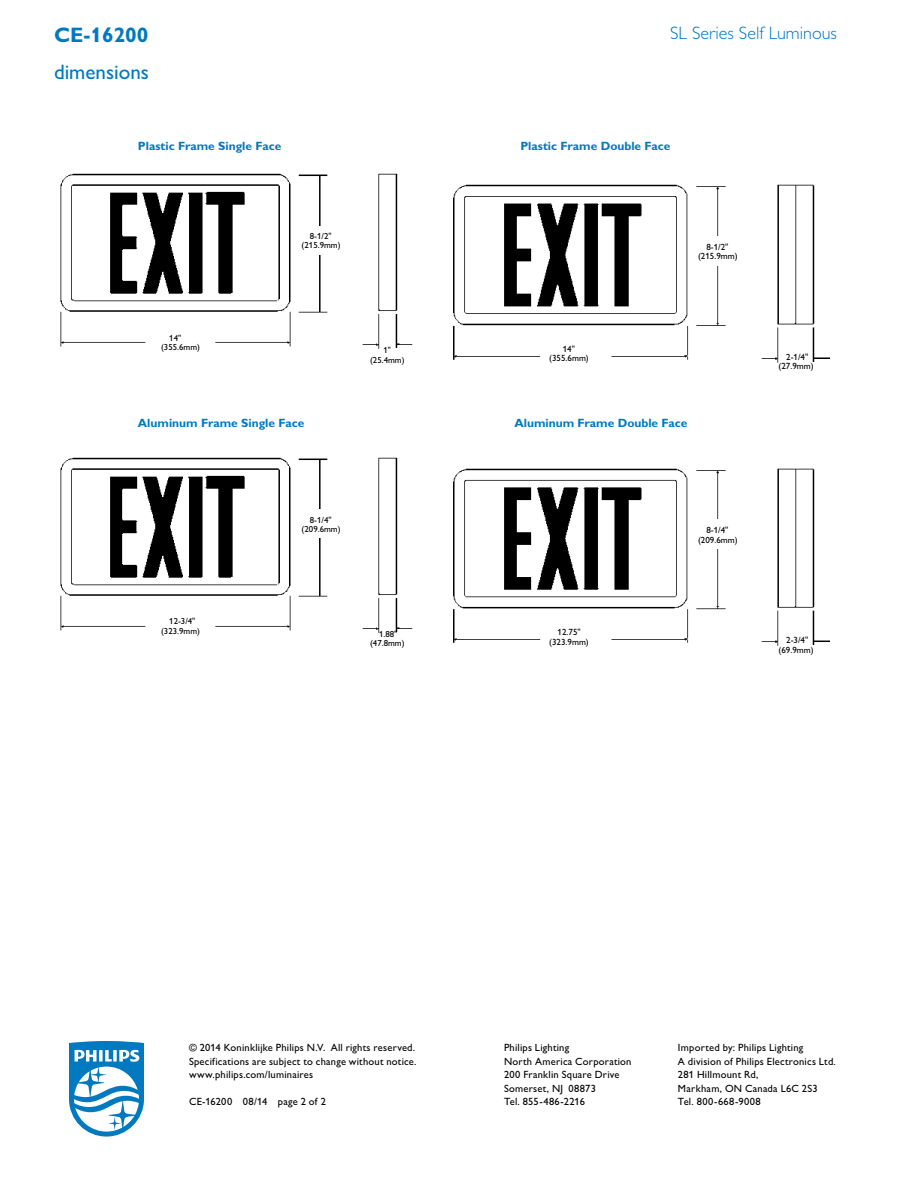
<style>
.page{position:relative;width:918px;height:1188px;background:#fff}
.page>*{position:absolute;margin:0;border:0;box-sizing:border-box;transform-origin:0 0}
.t1{font:21px "Gill Sans Alt One";color:#0079c1}
.t2{font:700 21px "Gill Sans Alt One";color:#0079c1}
.t3{font:300 18px "Gill Sans Alt One";color:#0079c1}
.t4{font:700 12px "Gill Sans Alt One";color:#0079c1}
.t5{font:10.5px/13.5px "Gill Sans Alt One";letter-spacing:.02em;color:#000}
.t6{font:9px/9.4px "Gill Alt One";color:#000;text-align:center}
.t7{font:8.85px/9.3px "Gill Alt One";color:#000;text-align:center}
</style>
<div class="page">
<img style="left:60px;top:173px;width:353px;height:176px">
<div style="left:309px;top:226px;width:23px;height:29px;background:#fff"></div>
<div style="left:168px;top:328px;width:23px;height:28px;background:#fff"></div>
<div style="left:381px;top:333px;width:14px;height:29px;background:#fff"></div>
<img style="left:453px;top:184px;width:377px;height:179px">
<div style="left:705px;top:236px;width:24px;height:30px;background:#fff"></div>
<div style="left:562px;top:338px;width:23px;height:30px;background:#fff"></div>
<div style="left:779px;top:347px;width:23px;height:29px;background:#fff"></div>
<img style="left:60px;top:457px;width:353px;height:176px">
<div style="left:309px;top:510px;width:23px;height:28px;background:#fff"></div>
<div style="left:168px;top:611px;width:23px;height:29px;background:#fff"></div>
<div style="left:381px;top:616px;width:14px;height:29px;background:#fff"></div>
<img style="left:453px;top:468px;width:377px;height:178px">
<div style="left:705px;top:520px;width:24px;height:29px;background:#fff"></div>
<div style="left:562px;top:622px;width:23px;height:29px;background:#fff"></div>
<div style="left:779px;top:630px;width:23px;height:29px;background:#fff"></div>
<svg style="left:69px;top:1041px;width:75px;height:96px"></svg>
<h1 class="t2" style="left:54px;top:20px;width:96px">CE-16200</h1>
<h2 class="t3" style="left:670px;top:22px;width:168px">SL Series Self Luminous</h2>
<h1 class="t1" style="left:54px;top:58px;width:96px">dimensions</h1>
<p class="t4" style="left:138px;top:137px;width:145px">Plastic Frame Single Face</p>
<p class="t7" style="left:302px;top:231px;width:40px">8-1/2" (215.9mm)</p>
<p class="t7" style="left:161px;top:333px;width:40px;text-align:left;text-indent:8px">14" (355.6mm)</p>
<p class="t4" style="left:138px;top:415px;width:168px">Aluminum Frame Single Face</p>
<p class="t7" style="left:370px;top:346px;width:36px">1" (25.4mm)</p>
<p class="t7" style="left:161px;top:617px;width:40px">12-3/4" (323.9mm)</p>
<p class="t7" style="left:302px;top:515px;width:40px">8-1/4" (209.6mm)</p>
<p class="t7" style="left:370px;top:629px;width:36px">1.88" (47.8mm)</p>
<p class="t4" style="left:520px;top:137px;width:152px">Plastic Frame Double Face</p>
<p class="t6" style="left:698px;top:242px;width:41px">8-1/2" (215.9mm)</p>
<p class="t6" style="left:549px;top:344px;width:41px">14" (355.6mm)</p>
<p class="t6" style="left:779px;top:352px;width:37px">2-1/4" (27.9mm)</p>
<p class="t4" style="left:514px;top:415px;width:175px">Aluminum Frame Double Face</p>
<p class="t6" style="left:698px;top:525px;width:41px">8-1/4" (209.6mm)</p>
<p class="t6" style="left:549px;top:627px;width:41px">12.75" (323.9mm)</p>
<p class="t6" style="left:779px;top:636px;width:37px">2-3/4" (69.9mm)</p>
<p class="t5" style="left:189px;top:1041px;width:229px">© 2014 Koninklijke Philips N.V. All rights reserved.<br>Specifications are subject to change without notice. www.philips.com/luminaires</p>
<p class="t5" style="left:504px;top:1041px;width:129px">Philips Lighting<br>North America Corporation<br>200 Franklin Square Drive<br>Somerset, NJ 08873<br>Tel. 855-486-2216</p>
<p class="t5" style="left:678px;top:1041px;width:159px">Imported by: Philips Lighting<br>A division of Philips Electronics Ltd.<br>281 Hillmount Rd,<br>Markham, ON Canada L6C 2S3<br>Tel. 800-668-9008</p>
<p class="t5" style="left:189px;top:1095px;width:139px">CE-16200 08/14 page 2 of 2</p>
</div>
